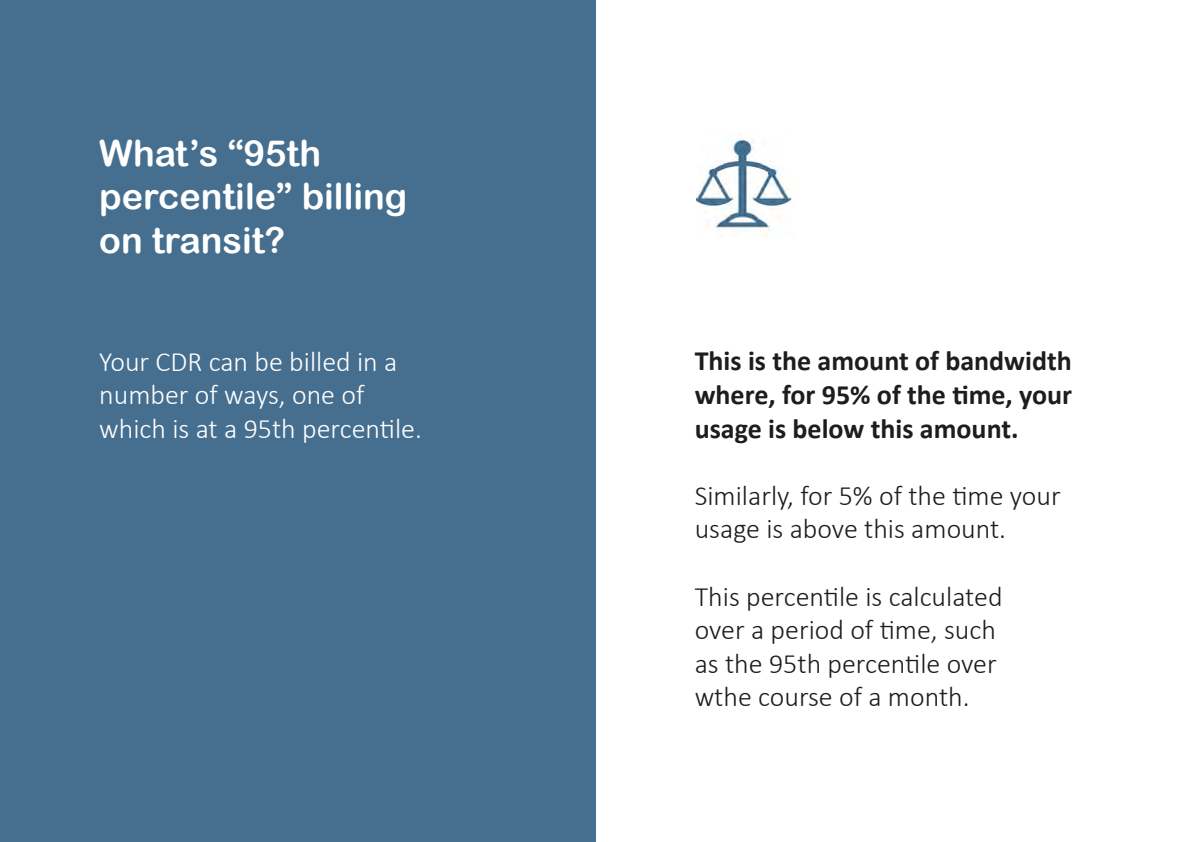
<style>
.page{position:relative;width:1191px;height:842px;background:#fff}
.page>*{position:absolute;margin:0;border:0;box-sizing:border-box;transform-origin:0 0}
.t1{font:36px/43.2px "Arial Rounded MT Bold";color:#fff}
.t2{font:300 28px/33.6px "Calibri";color:#1d1d1d}
.t3{font:700 28px/33.6px "Calibri";color:#1d1d1d;text-align:justify}
.t4{font:300 28px/33.6px "Calibri";color:#fff}
</style>
<div class="page">
<div style="left:0;top:0;width:595px;height:842px;background:#466f8f"></div>
<img style="left:696px;top:137px;width:98px;height:99px">
<p class="t1" style="left:99px;top:131px;width:310px">What’s “95th percentile” billing on transit?</p>
<p class="t4" style="left:99px;top:344px;width:324px">Your CDR can be billed in a number of ways, one of which is at a 95th percentile.</p>
<p class="t3" style="left:694px;top:344px;width:379px">This is the amount of bandwidth where, for 95% of the time, your usage is below this amount.</p>
<p class="t2" style="left:694px;top:478px;width:367px">Similarly, for 5% of the time your usage is above this amount.</p>
<p class="t2" style="left:694px;top:579px;width:309px">This percentile is calculated over a period of time, such as the 95th percentile over wthe course of a month.</p>
</div>
